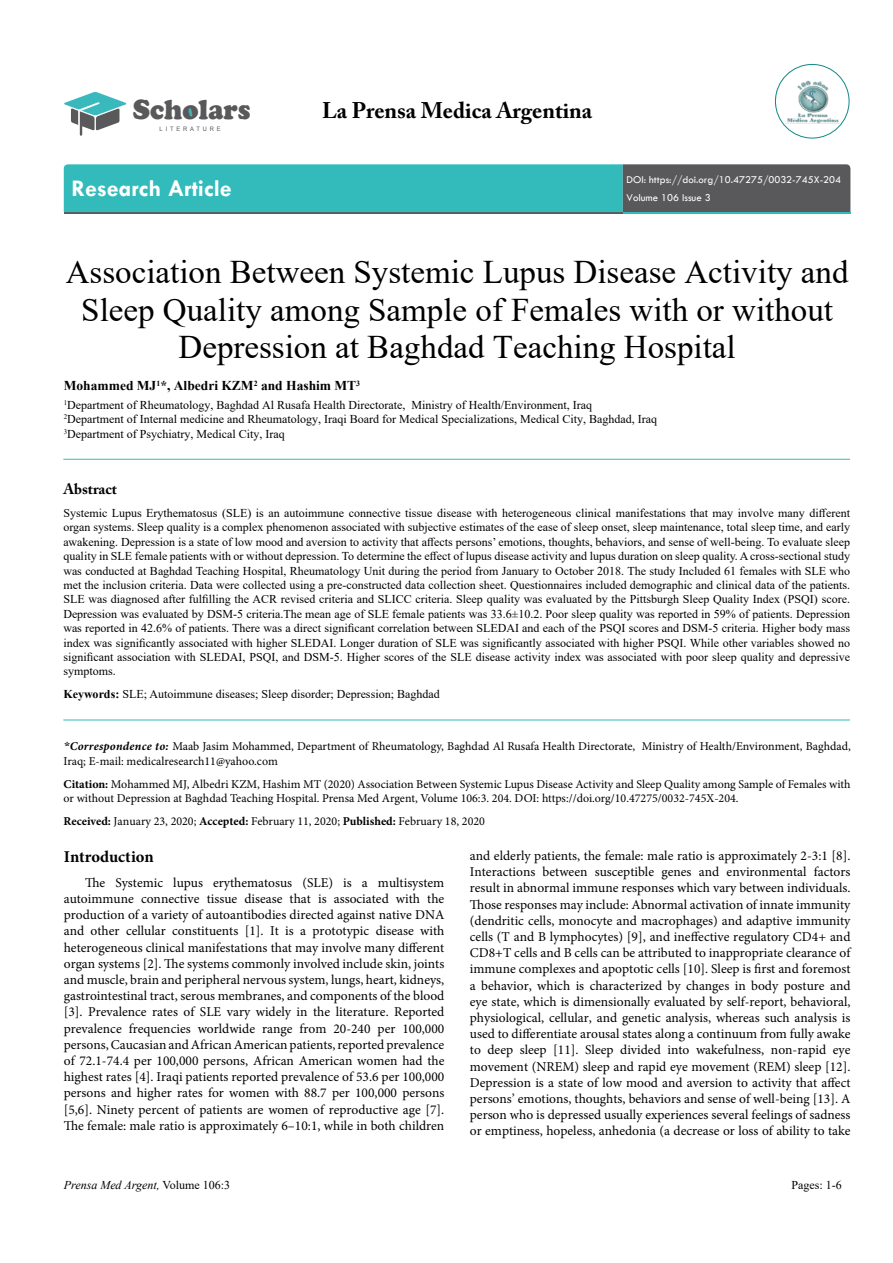
<style>
.page{position:relative;width:893px;height:1263px;background:#fff}
.page>*{position:absolute;margin:0;border:0;box-sizing:border-box;transform-origin:0 0}
.t1{font:33px/37.5px "Times New Roman";color:#000;text-align:center}
.t2{font:900 28.65px "Cooper";color:#59595b;scale:.94 1}
.t3{font:700 24px "Tw Cen";color:#fff}
.t4{font:700 22.5px "Adobe Caslon Pro";color:#000}
.t5{font:700 16.5px "Minion Pro";letter-spacing:-.005em;color:#000}
.t6{font:700 15px "Adobe Caslon Pro";color:#000}
.t7{font:13.5px/16.2px "Minion Pro";color:#000;text-align:justify}
.t8{font:700 13.5px "Times New Roman";color:#000}
.t9{font:12px/14.4px "Times New Roman";color:#000}
.t10{font:12px/14.4px "Minion Pro";color:#000}
.t11{font:italic 12px "Times New Roman";color:#000}
.t12{font:10.8px/18.6px "Tw Cen";color:#fff}
.t13{font:6.15px "Arial";letter-spacing:.5em;color:#59595b;scale:.94 1}
.s1{font-weight:700}
.s2{font-family:"Times New Roman";font-weight:700;font-style:italic}
.s3{font-weight:700;font-style:italic}
.s4{font-style:normal}
</style>
<div class="page">
<svg style="left:64px;top:164px;width:786px;height:49px;background:#3f9ea0"></svg>
<svg style="left:64px;top:92px;width:63px;height:44px"></svg>
<div style="left:185px;top:108px;width:8px;height:9px;background:#3ab9bc;border-radius:50%"></div>
<img style="left:776px;top:66px;width:72px;height:71px;border-radius:36px">
<div style="left:775px;top:64px;width:74px;height:74px;border:1px solid #128989;border-radius:50%"></div>
<hr style="left:63px;top:720px;width:787px;height:1px;background:#33bbbc">
<hr style="left:63px;top:459px;width:787px;height:1px;background:#33bbbc">
<h2 class="t2" style="left:133px;top:93px;width:127px">Scholars</h2>
<p class="t13" style="left:160px;top:124px;width:66px">LITERATURE</p>
<h3 class="t4" style="left:322px;top:97px;width:272px">La Prensa Medica Argentina</h3>
<h3 class="t3" style="left:71px;top:174px;width:162px">Research Article</h3>
<p class="t12" style="left:627px;top:170px;width:216px">DOI: https://doi.org/10.47275/0032-745X-204<br>Volume 106 Issue 3</p>
<h1 class="t1" style="left:66px;top:252px;width:784px">Association Between Systemic Lupus Disease Activity and<br>Sleep Quality among Sample of Females with or without<br>Depression at Baghdad Teaching Hospital</h1>
<p class="t8" style="left:64px;top:376px;width:298px">Mohammed MJ<sup>1</sup>*, Albedri KZM<sup>2</sup> and Hashim MT<sup>3</sup></p>
<p class="t9" style="left:64px;top:397px;width:595px"><sup>1</sup>Department of Rheumatology, Baghdad Al Rusafa Health Directorate, Ministry of Health/Environment, Iraq<br><sup>2</sup>Department of Internal medicine and Rheumatology, Iraqi Board for Medical Specializations, Medical City, Baghdad, Iraq<br><sup>3</sup>Department of Psychiatry, Medical City, Iraq</p>
<p class="t6" style="left:63px;top:480px;width:55px">Abstract</p>
<p class="t9" style="left:63px;top:505px;width:788px;text-align:justify">Systemic Lupus Erythematosus (SLE) is an autoimmune connective tissue disease with heterogeneous clinical manifestations that may involve many different organ systems. Sleep quality is a complex phenomenon associated with subjective estimates of the ease of sleep onset, sleep maintenance, total sleep time, and early awakening. Depression is a state of low mood and aversion to activity that affects persons’ emotions, thoughts, behaviors, and sense of well-being. To evaluate sleep quality in SLE female patients with or without depression. To determine the effect of lupus disease activity and lupus duration on sleep quality. A cross-sectional study was conducted at Baghdad Teaching Hospital, Rheumatology Unit during the period from January to October 2018. The study Included 61 females with SLE who met the inclusion criteria. Data were collected using a pre-constructed data collection sheet. Questionnaires included demographic and clinical data of the patients.<br>SLE was diagnosed after fulfilling the ACR revised criteria and SLICC criteria. Sleep quality was evaluated by the Pittsburgh Sleep Quality Index (PSQI) score.<br>Depression was evaluated by DSM-5 criteria.The mean age of SLE female patients was 33.6±10.2. Poor sleep quality was reported in 59% of patients. Depression was reported in 42.6% of patients. There was a direct significant correlation between SLEDAI and each of the PSQI scores and DSM-5 criteria. Higher body mass index was significantly associated with higher SLEDAI. Longer duration of SLE was significantly associated with higher PSQI. While other variables showed no significant association with SLEDAI, PSQI, and DSM-5. Higher scores of the SLE disease activity index was associated with poor sleep quality and depressive symptoms.</p>
<p class="t9" style="left:63px;top:687px;width:378px"><span class="s1">Keywords:</span> SLE; Autoimmune diseases; Sleep disorder; Depression; Baghdad</p>
<p class="t10" style="left:64px;top:739px;width:789px"><span class="s2">*</span><span class="s3">Correspondence to:</span> Maab Jasim Mohammed, Department of Rheumatology, Baghdad Al Rusafa Health Directorate, Ministry of Health/Environment, Baghdad,<br>Iraq; E-mail: medicalresearch11@yahoo.com</p>
<p class="t10" style="left:64px;top:777px;width:789px"><span class="s1">Citation:</span> Mohammed MJ, Albedri KZM, Hashim MT (2020) Association Between Systemic Lupus Disease Activity and Sleep Quality among Sample of Females with or without Depression at Baghdad Teaching Hospital. Prensa Med Argent, Volume 106:3. 204. DOI: https://doi.org/10.47275/0032-745X-204.</p>
<p class="t10" style="left:64px;top:814px;width:423px"><span class="s1">Received:</span> January 23, 2020; <span class="s1">Accepted:</span> February 11, 2020; <span class="s1">Published:</span> February 18, 2020</p>
<p class="t7" style="left:470px;top:847px;width:382px">and elderly patients, the female: male ratio is approximately 2-3:1 [8].<br>Interactions between susceptible genes and environmental factors result in abnormal immune responses which vary between individuals.<br>Those responses may include: Abnormal activation of innate immunity (dendritic cells, monocyte and macrophages) and adaptive immunity cells (T and B lymphocytes) [9], and ineffective regulatory CD4+ and CD8+T cells and B cells can be attributed to inappropriate clearance of immune complexes and apoptotic cells [10]. Sleep is first and foremost a behavior, which is characterized by changes in body posture and eye state, which is dimensionally evaluated by self-report, behavioral, physiological, cellular, and genetic analysis, whereas such analysis is used to differentiate arousal states along a continuum from fully awake to deep sleep [11]. Sleep divided into wakefulness, non-rapid eye movement (NREM) sleep and rapid eye movement (REM) sleep [12].<br>Depression is a state of low mood and aversion to activity that affect persons’ emotions, thoughts, behaviors and sense of well-being [13]. A person who is depressed usually experiences several feelings of sadness or emptiness, hopeless, anhedonia (a decrease or loss of ability to take</p>
<p class="t5" style="left:64px;top:845px;width:91px">Introduction</p>
<p class="t7" style="left:64px;top:874px;width:382px;text-indent:21px">The Systemic lupus erythematosus (SLE) is a multisystem autoimmune connective tissue disease that is associated with the production of a variety of autoantibodies directed against native DNA and other cellular constituents [1]. It is a prototypic disease with heterogeneous clinical manifestations that may involve many different organ systems [2]. The systems commonly involved include skin, joints and muscle, brain and peripheral nervous system, lungs, heart, kidneys, gastrointestinal tract, serous membranes, and components of the blood [3]. Prevalence rates of SLE vary widely in the literature. Reported prevalence frequencies worldwide range from 20-240 per 100,000 persons, Caucasian and African American patients, reported prevalence of 72.1-74.4 per 100,000 persons, African American women had the highest rates [4]. Iraqi patients reported prevalence of 53.6 per 100,000 persons and higher rates for women with 88.7 per 100,000 persons [5,6]. Ninety percent of patients are women of reproductive age [7].<br>The female: male ratio is approximately 6–10:1, while in both children</p>
<p class="t11" style="left:64px;top:1177px;width:168px">Prensa Med Argent, <span class="s4">Volume 106:3</span></p>
<p class="t9" style="left:791px;top:1177px;width:52px">Pages: 1-6</p>
</div>
